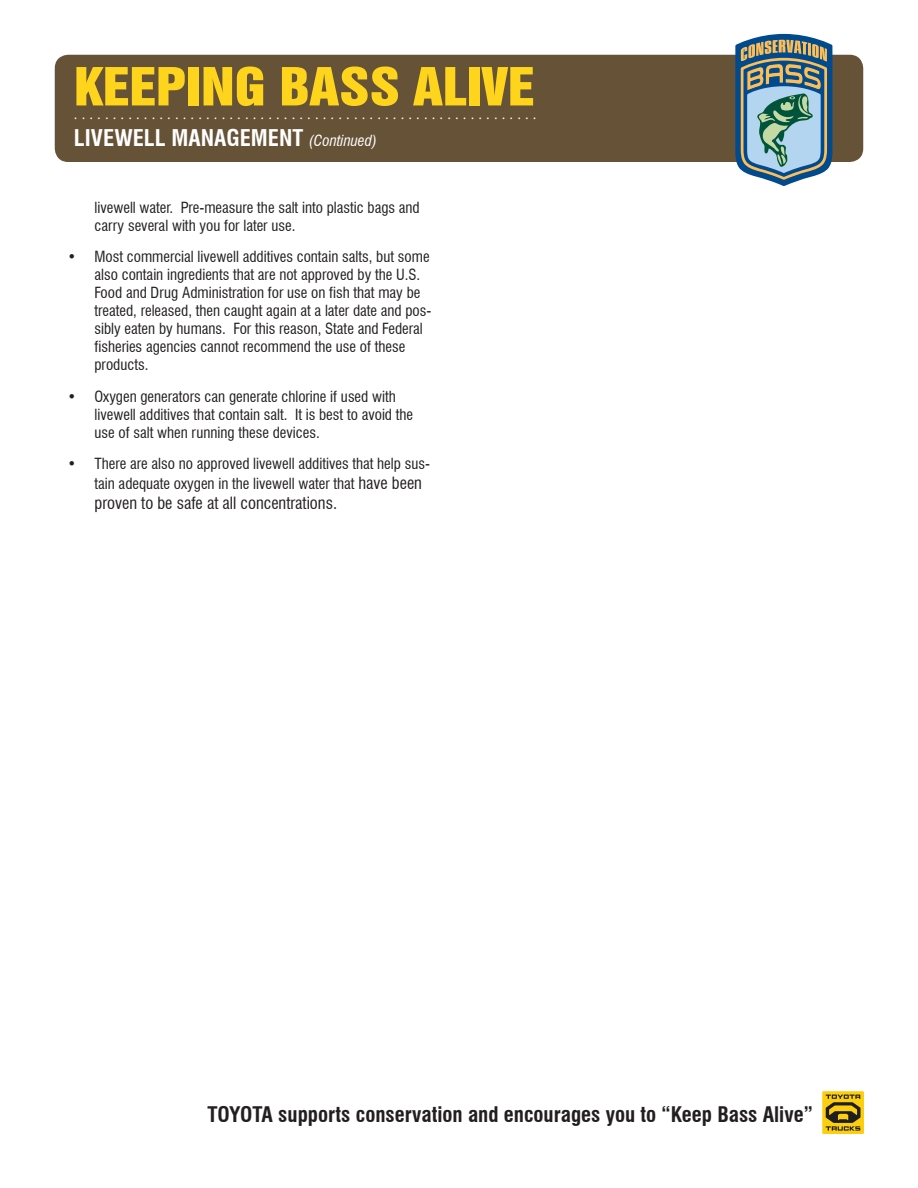
<style>
.page{position:relative;width:918px;height:1188px;background:#fff}
.page>*{position:absolute;margin:0;border:0;box-sizing:border-box;transform-origin:0 0}
.t1{font:48px "Swiss 921 BT Regular A";color:#fed41d;scale:1.15 1}
.t2{font:700 condensed 22.5px "Swiss 721 BT";color:#fff}
.t3{font:700 condensed 21px "Swiss 721 BT";color:#231f20}
.t4{font:300 19.5px "Myriad Pro";color:#fff}
.t5{font:condensed 16.5px "Swiss 721 BT";color:#231f20}
.t6{font:condensed 15px/18px "Swiss 721 BT";color:#231f20}
.t7{font:italic condensed 15px "Swiss 721 BT";color:#fff}
.s1{font-size:16.5px}
</style>
<div class="page">
<div style="left:55px;top:55px;width:808px;height:107px;background:#665337;border-radius:14px"></div>
<svg style="left:822px;top:1091px;width:42px;height:43px"></svg>
<svg style="left:826px;top:1095px;width:34px;height:36px"></svg>
<svg style="left:735px;top:34px;width:97px;height:152px;background:#7898a0"></svg>
<h1 class="t1" style="left:74px;top:55px;width:402px">KEEPING BASS ALIVE</h1>
<h3 class="t4" style="left:74px;top:101px;width:464px">............................................................</h3>
<p class="t2" style="left:74px;top:124px;width:24px">Livewell</p>
<p class="t2" style="left:172px;top:124px;width:31px">Management</p>
<p class="t7" style="left:309px;top:131px;width:69px">(Continued)</p>
<p class="t6" style="left:94px;top:198px;width:327px">livewell water. Pre-measure the salt into plastic bags and carry several with you for later use.</p>
<p class="t6" style="left:94px;top:248px;width:339px;text-indent:-27px">• Most commercial livewell additives contain salts, but some also contain ingredients that are not approved by the U.S.<br>Food and Drug Administration for use on fish that may be treated, released, then caught again at a later date and pos&shy;sibly eaten by humans. For this reason, State and Federal fisheries agencies cannot recommend the use of these products.</p>
<p class="t6" style="left:94px;top:387px;width:320px;text-indent:-27px">• Oxygen generators can generate chlorine if used with livewell additives that contain salt. It is best to avoid the use of salt when running these devices.</p>
<p class="t6" style="left:94px;top:454px;width:337px;line-height:19.8px;text-indent:-27px">• There are also no approved livewell additives that help sus&shy;tain adequate oxygen in the livewell water that <span class="s1">have been</span></p>
<p class="t5" style="left:94px;top:493px;width:244px">proven to be safe at all concentrations.</p>
<h3 class="t3" style="left:207px;top:1102px;width:607px">TOYOTA supports conservation and encourages you to “Keep Bass Alive”</h3>
</div>
